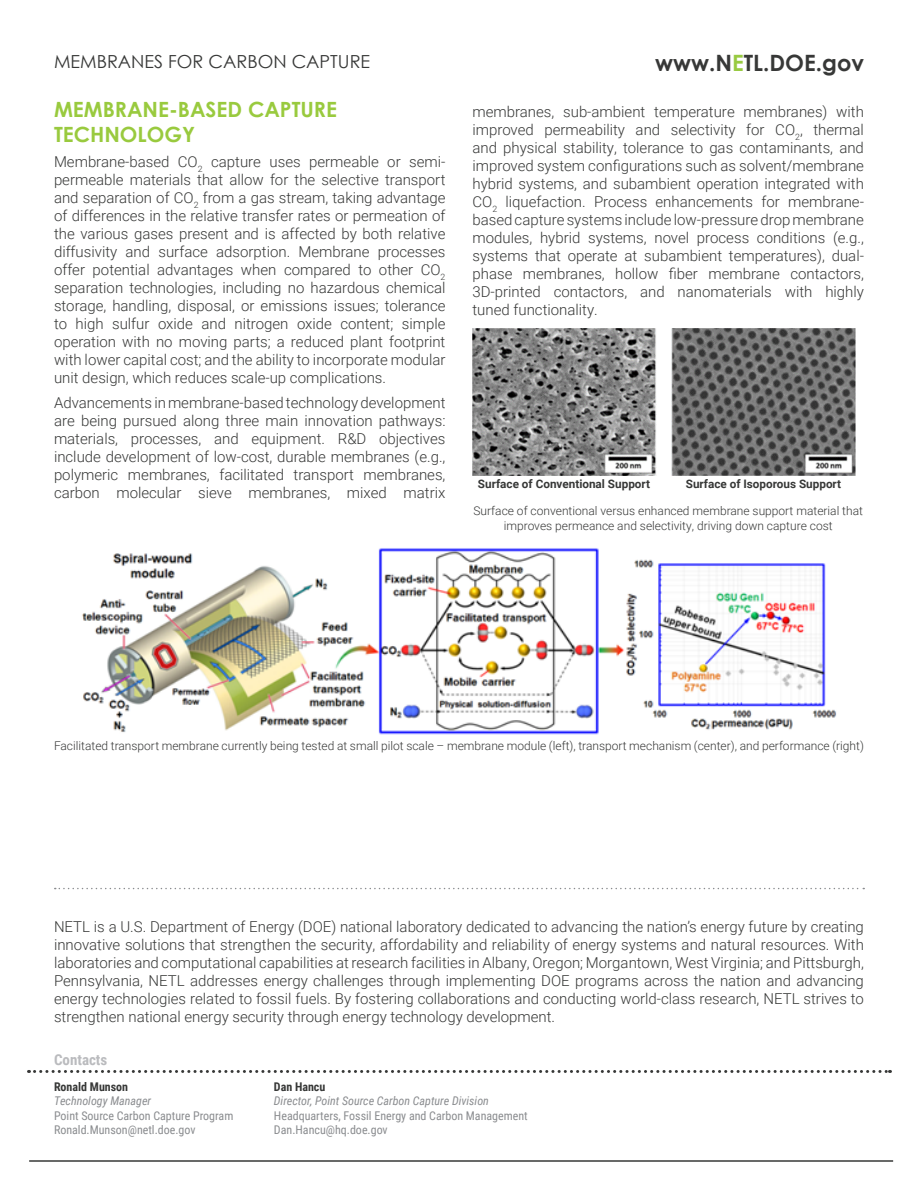
<style>
.page{position:relative;width:918px;height:1188px;background:#fff}
.page>*{position:absolute;margin:0;border:0;box-sizing:border-box;transform-origin:0 0}
.t1{font:700 22.5px "Century Gothic";color:#373837}
.Subheader{font:700 21px/25.2px "Century Gothic";color:#99ca3e}
.t2{font:18px "Century Gothic";color:#373837}
.Body_Text{font:300 15px/18px "Roboto";color:#373837;text-align:justify}
.t3{font:700 15px "Roboto Condensed";color:#babbbe}
.Body_Text-2{font:300 12px/14.4px "Roboto";color:#373837;text-align:center}
.t4{font:12px "Roboto Condensed";color:#8a8c8f}
.t5{font:italic 12px "Roboto Condensed";color:#8a8c8f}
.t6{font:700 12px "Roboto Condensed";color:#373837}
.t7{font:700 11.7px "Roboto";color:#373837}
.s1{color:#98ca41}
</style>
<div class="page">
<svg style="left:35px;top:1070px;width:856px;height:3px"></svg>
<hr style="left:29px;top:1160px;width:864px;height:2px;background:#373837">
<svg style="left:55px;top:888px;width:809px;height:1px"></svg>
<img style="left:82px;top:548px;width:755px;height:187px">
<img style="left:472px;top:328px;width:383px;height:148px">
<p class="t2" style="left:54px;top:48px;width:318px">MEMBRANES FOR CARBON CAPTURE</p>
<h1 class="t1" style="left:655px;top:46px;width:210px">www.N<span class="s1">E</span>TL.DOE.gov</h1>
<p class="Subheader" style="left:54px;top:96px;width:285px">MEMBRANE-BASED CAPTURE<br>TECHNOLOGY</p>
<p class="Body_Text" style="left:54px;top:152px;width:393px">Membrane-based CO<sub>2</sub> capture uses permeable or semi&shy;permeable materials that allow for the selective transport and separation of CO<sub>2</sub> from a gas stream, taking advantage of differences in the relative transfer rates or permeation of the various gases present and is affected by both relative diffusivity and surface adsorption. Membrane processes offer potential advantages when compared to other CO<sub>2 </sub>separation technologies, including no hazardous chemical storage, handling, disposal, or emissions issues; tolerance to high sulfur oxide and nitrogen oxide content; simple operation with no moving parts; a reduced plant footprint with lower capital cost; and the ability to incorporate modular unit design, which reduces scale-up complications.</p>
<p class="Body_Text" style="left:54px;top:393px;width:393px">Advancements in membrane-based technology development are being pursued along three main innovation pathways: materials, processes, and equipment. R&amp;D objectives include development of low-cost, durable membranes (e.g., polymeric membranes, facilitated transport membranes, carbon molecular sieve membranes, mixed matrix</p>
<p class="Body_Text" style="left:472px;top:102px;width:393px">membranes, sub-ambient temperature membranes) with improved permeability and selectivity for CO<sub>2</sub>, thermal and physical stability, tolerance to gas contaminants, and improved system configurations such as solvent/membrane hybrid systems, and subambient operation integrated with CO<sub>2</sub> liquefaction. Process enhancements for membrane&shy;based capture systems include low-pressure drop membrane modules, hybrid systems, novel process conditions (e.g., systems that operate at subambient temperatures), dual&shy;phase membranes, hollow fiber membrane contactors, 3D-printed contactors, and nanomaterials with highly tuned functionality.</p>
<p class="t7" style="left:478px;top:476px;width:174px">Surface of Conventional Support</p>
<p class="t7" style="left:686px;top:476px;width:157px">Surface of Isoporous Support</p>
<p class="Body_Text-2" style="left:473px;top:503px;width:391px">Surface of conventional versus enhanced membrane support material that improves permeance and selectivity, driving down capture cost</p>
<p class="Body_Text-2" style="left:54px;top:738px;width:811px">Facilitated transport membrane currently being tested at small pilot scale – membrane module (left), transport mechanism (center), and performance (right)</p>
<p class="Body_Text" style="left:54px;top:917px;width:812px">NETL is a U.S. Department of Energy (DOE) national laboratory dedicated to advancing the nation’s energy future by creating innovative solutions that strengthen the security, affordability and reliability of energy systems and natural resources. With laboratories and computational capabilities at research facilities in Albany, Oregon; Morgantown, West Virginia; and Pittsburgh, Pennsylvania, NETL addresses energy challenges through implementing DOE programs across the nation and advancing energy technologies related to fossil fuels. By fostering collaborations and conducting world-class research, NETL strives to strengthen national energy security through energy technology development.</p>
<p class="t3" style="left:54px;top:1049px;width:55px">Contacts</p>
<p class="t6" style="left:54px;top:1078px;width:76px">Ronald Munson</p>
<p class="t5" style="left:54px;top:1093px;width:99px">Technology Manager</p>
<p class="t4" style="left:54px;top:1107px;width:181px">Point Source Carbon Capture Program</p>
<p class="t4" style="left:54px;top:1121px;width:143px">Ronald.Munson@netl.doe.gov</p>
<p class="t6" style="left:274px;top:1078px;width:53px">Dan Hancu</p>
<p class="t5" style="left:274px;top:1093px;width:217px">Director, Point Source Carbon Capture Division</p>
<p class="t4" style="left:274px;top:1107px;width:255px">Headquarters, Fossil Energy and Carbon Management</p>
<p class="t4" style="left:274px;top:1121px;width:115px">Dan.Hancu@hq.doe.gov</p>
</div>
